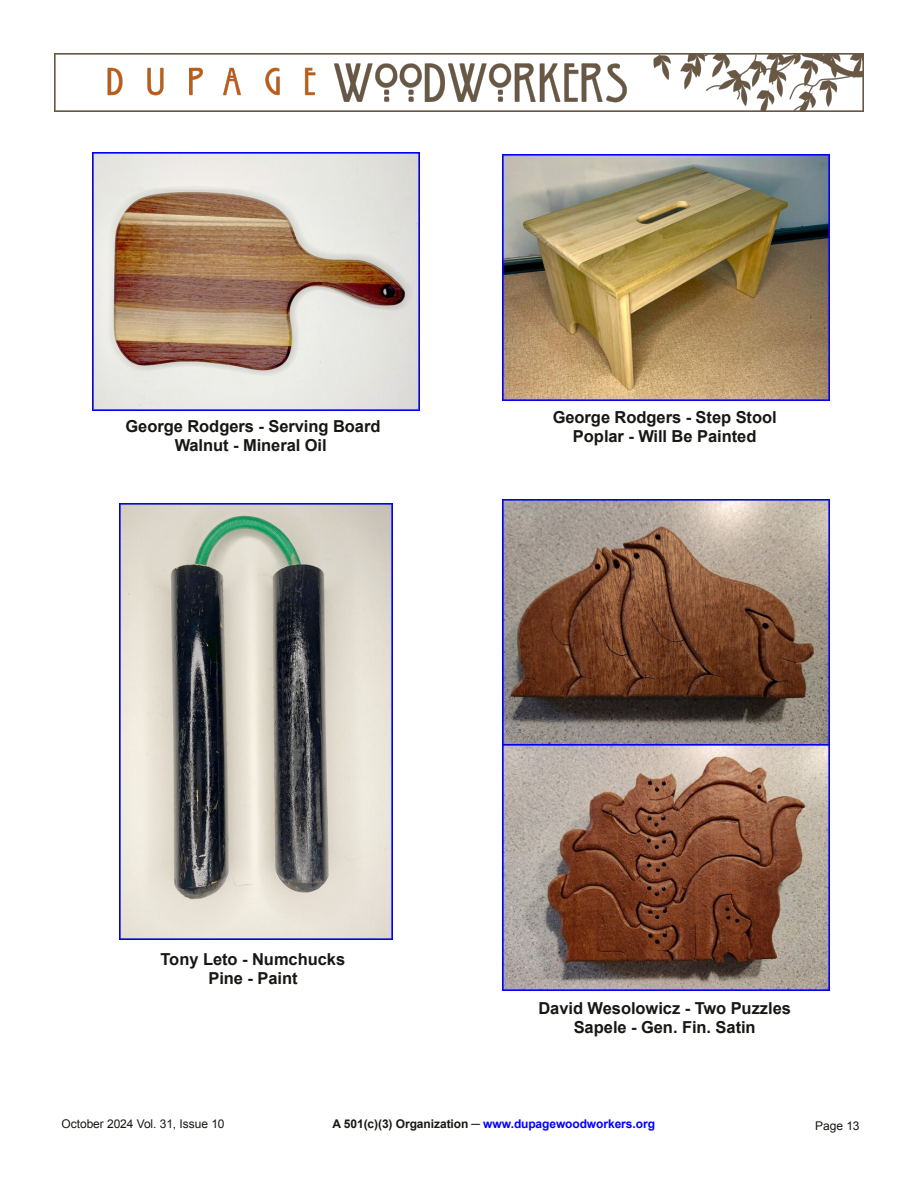
<style>
.page{position:relative;width:918px;height:1188px;background:#fff}
.page>*{position:absolute;margin:0;border:0;box-sizing:border-box;transform-origin:0 0}
.t1{font:700 16.5px/18.9px "Arial";color:#181715;text-align:center}
.t2{font:700 12px "Arial";letter-spacing:-.005em;color:#00f}
.t3{font:12px "Arial";letter-spacing:-.005em;color:#181715}
.s1{color:#181715}
</style>
<div class="page">
<img style="left:54px;top:54px;width:810px;height:57px">
<img style="left:119px;top:504px;width:273px;height:435px">
<img style="left:92px;top:153px;width:327px;height:258px">
<img style="left:502px;top:154px;width:327px;height:247px">
<img style="left:502px;top:499px;width:327px;height:492px">
<p class="t1" style="left:125px;top:417px;width:257px">George Rodgers - Serving Board<br>Walnut - Mineral Oil</p>
<p class="t1" style="left:553px;top:408px;width:226px">George Rodgers - Step Stool<br>Poplar - Will Be Painted</p>
<p class="t1" style="left:161px;top:950px;width:186px">Tony Leto - Numchucks<br>Pine - Paint</p>
<p class="t1" style="left:538px;top:999px;width:254px">David Wesolowicz - Two Puzzles<br>Sapele - Gen. Fin. Satin</p>
<p class="t3" style="left:62px;top:1117px;width:165px">October 2024 Vol. 31, Issue 10</p>
<p class="t2" style="left:333px;top:1117px;width:324px"><span class="s1">A 501(c)(3) Organization ─</span> www.dupagewoodworkers.org</p>
<p class="t3" style="left:815px;top:1119px;width:46px">Page 13</p>
</div>
